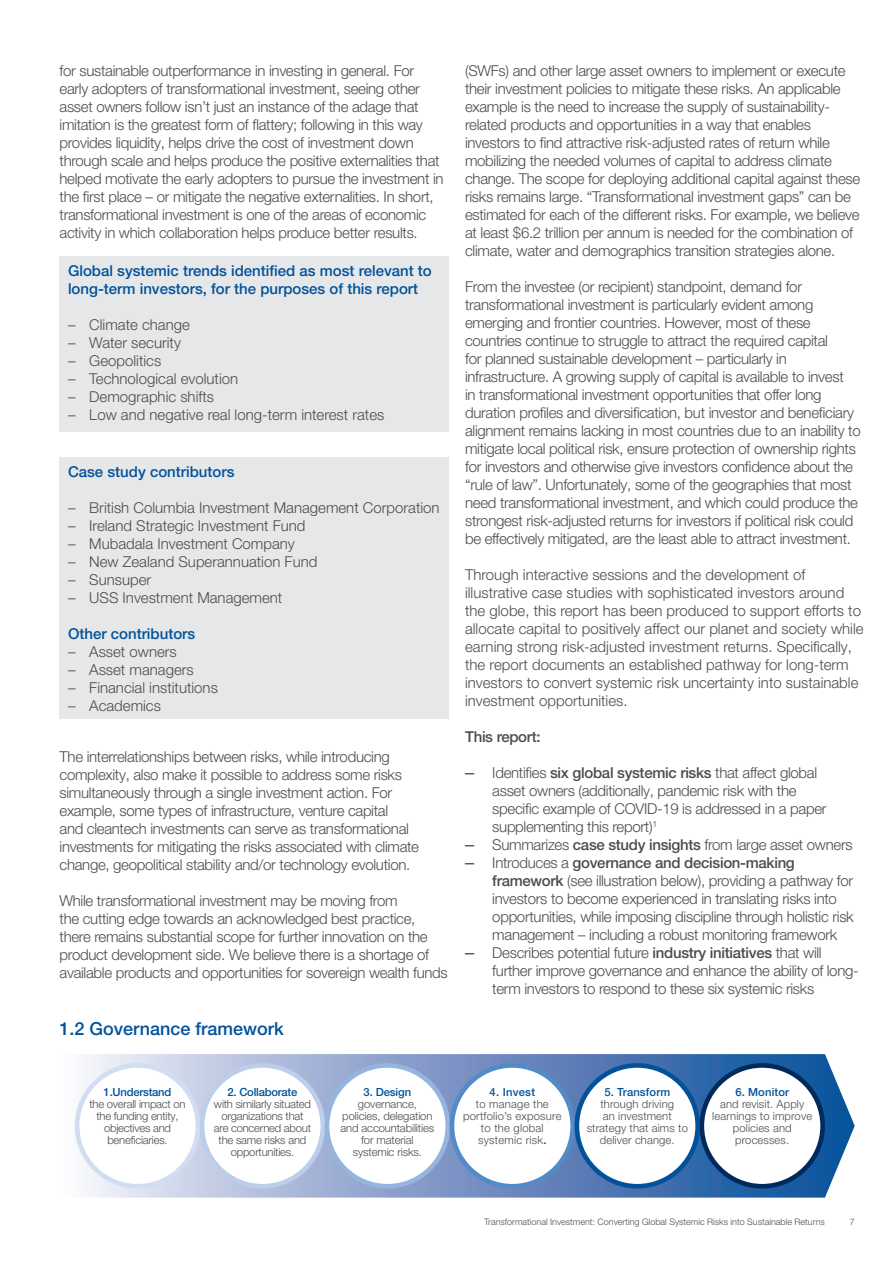
<style>
.page{position:relative;width:893px;height:1263px;background:#fff}
.page>*{position:absolute;margin:0;border:0;box-sizing:border-box;transform-origin:0 0}
.t1{font:500 18px "Helvetica Neue LT Pro";color:#01529a}
.t2{font:300 15px/18px "Helvetica Neue LT Pro";letter-spacing:-.02em;color:#4b4c4d}
.t3{font:300 15px/18px "Helvetica Neue LT Pro";color:#4b4c4d}
.t4{font:500 15px/18px "Helvetica Neue LT Pro";color:#01529a}
.t5{font:500 15px "Helvetica Neue LT Pro";letter-spacing:-.02em;color:#4b4c4d}
.t6{font:300 11.25px/12px "Helvetica Neue LT Pro";letter-spacing:-.01em;color:#4b4c4d;text-align:center}
.t7{font:300 11.25px/12px "Helvetica Neue LT Pro";letter-spacing:.01em;color:#4b4c4d;text-align:center}
.t8{font:300 11.25px/12px "Helvetica Neue LT Pro";letter-spacing:.02em;color:#4b4c4d;text-align:center}
.t9{font:500 11.25px "Helvetica Neue LT Pro";letter-spacing:-.01em;color:#01529a}
.t10{font:500 11.25px "Helvetica Neue LT Pro";letter-spacing:.01em;color:#01529a}
.t11{font:300 9px "Helvetica Neue LT Pro";color:#4b4c4d}
.s1{font-family:"Arial";font-weight:400;font-size:16.5px}
.s2{font-weight:500}
.s3{font-weight:500;color:#01529a}
</style>
<div class="page">
<svg style="left:74px;top:1054px;width:781px;height:143px;background:#7e9cc8"></svg>
<div style="left:60px;top:257px;width:389px;height:175px;background:#e6e7e9"></div>
<div style="left:60px;top:457px;width:389px;height:262px;background:#e6e7e9"></div>
<div style="left:77px;top:1065px;width:121px;height:121px;background:#fff;border-radius:50%"></div>
<div style="left:75px;top:1063px;width:125px;height:125px;border:5px solid #d1def1;border-radius:50%"></div>
<div style="left:202px;top:1065px;width:121px;height:121px;background:#fff;border-radius:50%"></div>
<div style="left:200px;top:1063px;width:125px;height:125px;border:5px solid #bccee9;border-radius:50%"></div>
<div style="left:327px;top:1065px;width:121px;height:121px;background:#fff;border-radius:50%"></div>
<div style="left:325px;top:1063px;width:125px;height:125px;border:5px solid #95b5de;border-radius:50%"></div>
<div style="left:702px;top:1065px;width:121px;height:121px;background:#fff;border-radius:50%"></div>
<div style="left:699px;top:1063px;width:126px;height:125px;border:5px solid #00295c;border-radius:50%"></div>
<div style="left:452px;top:1065px;width:121px;height:121px;background:#fff;border-radius:50%"></div>
<div style="left:450px;top:1063px;width:125px;height:125px;border:5px solid #538ac8;border-radius:50%"></div>
<div style="left:577px;top:1065px;width:121px;height:121px;background:#fff;border-radius:50%"></div>
<div style="left:575px;top:1063px;width:125px;height:125px;border:5px solid #01529a;border-radius:50%"></div>
<p class="t2" style="left:60px;top:61px;width:385px">for sustainable outperformance in investing in general. For early adopters of transformational investment, seeing other asset owners follow isn’t just an instance of the adage that imitation is the greatest form of flattery; following in this way provides liquidity, helps drive the cost of investment down through scale and helps produce the positive externalities that helped motivate the early adopters to pursue the investment in the first place – or mitigate the negative externalities. In short, transformational investment is one of the areas of economic activity in which collaboration helps produce better results.</p>
<p class="t4" style="left:68px;top:261px;width:365px">Global systemic trends identified as most relevant to long-term investors, for the purposes of this report</p>
<p class="t3" style="left:68px;top:315px;width:123px">– Climate change</p>
<p class="t3" style="left:68px;top:333px;width:114px">– Water security</p>
<p class="t3" style="left:68px;top:351px;width:95px">– Geopolitics</p>
<p class="t3" style="left:68px;top:369px;width:172px">– Technological evolution</p>
<p class="t3" style="left:68px;top:387px;width:147px">– Demographic shifts</p>
<p class="t3" style="left:68px;top:405px;width:318px">– Low and negative real long-term interest rates</p>
<p class="t4" style="left:68px;top:462px;width:168px">Case study contributors</p>
<p class="t3" style="left:68px;top:498px;width:373px">– British Columbia Investment Management Corporation</p>
<p class="t3" style="left:68px;top:516px;width:239px">– Ireland Strategic Investment Fund</p>
<p class="t3" style="left:68px;top:534px;width:228px">– Mubadala Investment Company</p>
<p class="t3" style="left:68px;top:552px;width:251px">– New Zealand Superannuation Fund</p>
<p class="t3" style="left:68px;top:570px;width:85px">– Sunsuper</p>
<p class="t3" style="left:68px;top:588px;width:216px">– USS Investment Management</p>
<p class="t4" style="left:68px;top:624px;width:129px">Other contributors</p>
<p class="t3" style="left:68px;top:642px;width:110px">– Asset owners</p>
<p class="t3" style="left:68px;top:660px;width:127px">– Asset managers</p>
<p class="t3" style="left:68px;top:678px;width:151px">– Financial institutions</p>
<p class="t3" style="left:68px;top:696px;width:94px">– Academics</p>
<p class="t2" style="left:60px;top:747px;width:361px">The interrelationships between risks, while introducing complexity, also make it possible to address some risks simultaneously through a single investment action. For example, some types of infrastructure, venture capital<br>and cleantech investments can serve as transformational investments for mitigating the risks associated with climate change, geopolitical stability and/or technology evolution.</p>
<p class="t2" style="left:60px;top:891px;width:390px">While transformational investment may be moving from<br>the cutting edge towards an acknowledged best practice, there remains substantial scope for further innovation on the product development side. We believe there is a shortage of available products and opportunities for sovereign wealth funds</p>
<p class="t1" style="left:60px;top:1018px;width:226px">1.2 Governance framework</p>
<p class="t2" style="left:465px;top:61px;width:397px">(SWFs) and other large asset owners to implement or execute their investment policies to mitigate these risks. An applicable example is the need to increase the supply of sustainability&shy;related products and opportunities in a way that enables investors to find attractive risk-adjusted rates of return while mobilizing the needed volumes of capital to address climate change. The scope for deploying additional capital against these risks remains large. “Transformational investment gaps” can be estimated for each of the different risks. For example, we believe at least $6.2 trillion per annum is needed for the combination of climate, water and demographics transition strategies alone.</p>
<p class="t2" style="left:465px;top:277px;width:397px">From the investee (or recipient) standpoint, demand for transformational investment is particularly evident among emerging and frontier countries. However, most of these countries continue to struggle to attract the required capital<br>for planned sustainable development – particularly in infrastructure. A growing supply of capital is available to invest<br>in transformational investment opportunities that offer long duration profiles and diversification, but investor and beneficiary alignment remains lacking in most countries due to an inability to mitigate local political risk, ensure protection of ownership rights for investors and otherwise give investors confidence about the “rule of law”. Unfortunately, some of the geographies that most need transformational investment, and which could produce the strongest risk-adjusted returns for investors if political risk could be effectively mitigated, are the least able to attract investment.</p>
<p class="t3" style="left:465px;top:565px;width:400px">Through interactive sessions and the development of illustrative case studies with sophisticated investors around the globe, this report has been produced to support efforts to allocate capital to positively affect our planet and society while earning strong risk-adjusted investment returns. Specifically, the report documents an established pathway for long-term investors to convert systemic risk uncertainty into sustainable investment opportunities.</p>
<p class="t5" style="left:465px;top:728px;width:77px">This report:</p>
<p class="t2" style="left:492px;top:763px;width:336px;text-indent:-27px"><span class="s1">–</span> Identifies <span class="s2">six global systemic risks</span> that affect global asset owners (additionally, pandemic risk with the specific example of COVID-19 is addressed in a paper supplementing this report)<sup>1</sup></p>
<p class="t2" style="left:465px;top:835px;width:389px"><span class="s1">–</span> Summarizes <span class="s2">case study insights</span> from large asset owners</p>
<p class="t2" style="left:492px;top:853px;width:363px;text-indent:-27px"><span class="s1">–</span> Introduces a <span class="s2">governance and decision-making framework</span> (see illustration below), providing a pathway for investors to become experienced in translating risks into opportunities, while imposing discipline through holistic risk management – including a robust monitoring framework</p>
<p class="t2" style="left:492px;top:943px;width:368px;text-indent:-27px"><span class="s1">–</span> Describes potential future <span class="s2">industry initiatives</span> that will further improve governance and enhance the ability of long&shy;term investors to respond to these six systemic risks</p>
<p class="t9" style="left:104px;top:1085px;width:69px">1.Understand</p>
<p class="t6" style="left:89px;top:1098px;width:98px">the overall impact on the funding entity, objectives and beneficiaries.</p>
<p class="t9" style="left:228px;top:1085px;width:71px">2. Collaborate</p>
<p class="t6" style="left:214px;top:1098px;width:99px">with similarly situated organizations that are concerned about the same risks and opportunities.</p>
<p class="t9" style="left:364px;top:1085px;width:49px">3. Design</p>
<p class="t6" style="left:341px;top:1098px;width:95px">governance, policies, delegation and accountabilities for material systemic risks.</p>
<p class="t9" style="left:490px;top:1085px;width:47px">4. Invest</p>
<p class="t8" style="left:463px;top:1098px;width:100px">to manage the portfolio’s exposure to the global systemic risk<span class="s3">.</span></p>
<p class="t10" style="left:604px;top:1085px;width:67px">5. Transform</p>
<p class="t7" style="left:587px;top:1098px;width:103px">through driving<br>an investment strategy that aims to deliver change.</p>
<p class="t10" style="left:735px;top:1085px;width:55px">6. Monitor</p>
<p class="t7" style="left:712px;top:1098px;width:101px">and revisit. Apply learnings to improve policies and processes.</p>
<p class="t11" style="left:484px;top:1216px;width:342px">Transformational Investment: Converting Global Systemic Risks into Sustainable Returns</p>
<p class="t11" style="left:850px;top:1216px;width:7px">7</p>
</div>
